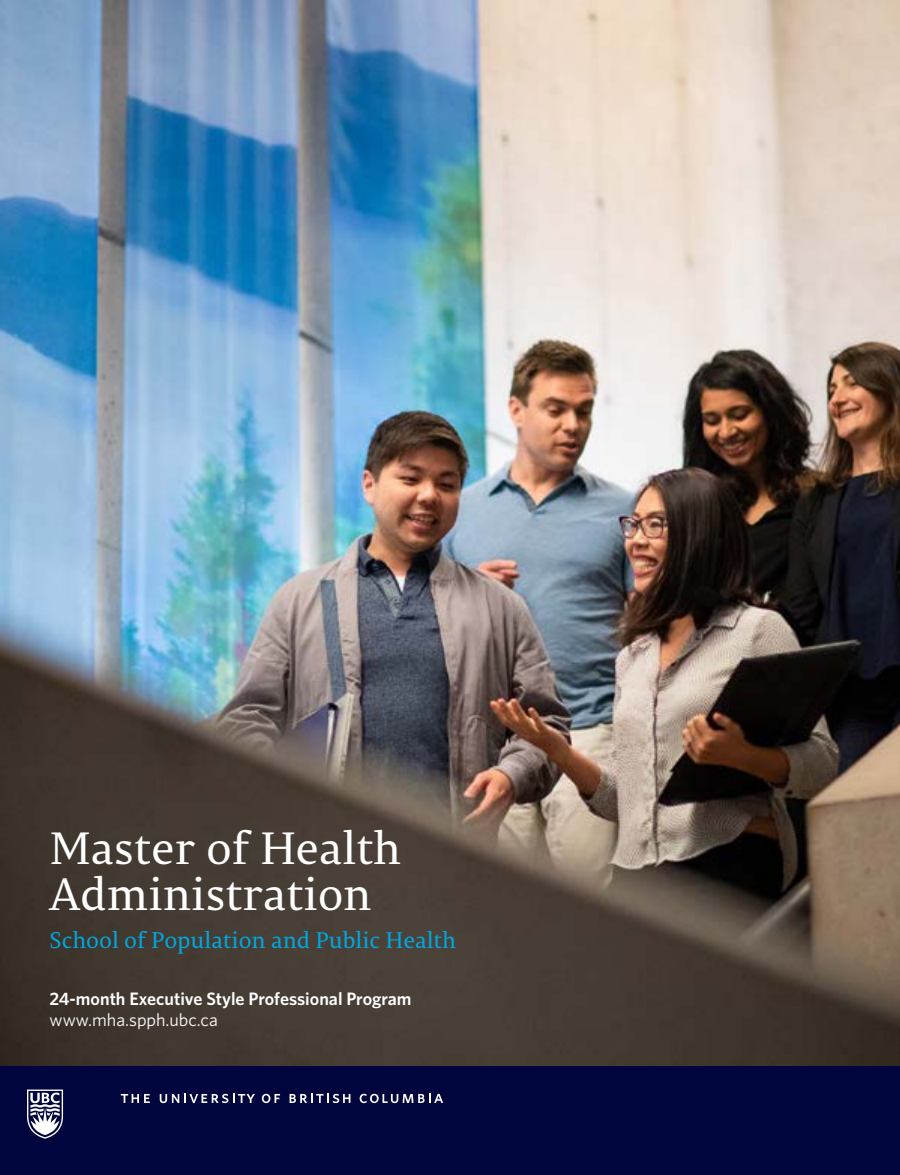
<style>
.page{position:relative;width:900px;height:1175px;background:#fff}
.page>*{position:absolute;margin:0;border:0;box-sizing:border-box;transform-origin:0 0}
.t1{font:45px/46.5px "Permian Serif Typeface";color:#fff}
.t2{font:22.5px "Permian Serif Typeface";letter-spacing:-.005em;color:#00a8e1}
.t3{font:600 18px "Whitney";color:#fff}
.t4{font:18px "Whitney";color:#fff}
</style>
<div class="page">
<img style="left:0;top:0;width:899px;height:1066px">
<div style="left:0;top:1066px;width:90px;height:108px;background:#00053e"></div>
<div style="left:91px;top:1066px;width:808px;height:108px;background:#00053e"></div>
<svg style="left:27px;top:1089px;width:36px;height:49px"></svg>
<svg style="left:121px;top:1094px;width:29px;height:8px"></svg>
<svg style="left:160px;top:1093px;width:95px;height:10px"></svg>
<svg style="left:262px;top:1093px;width:18px;height:10px"></svg>
<svg style="left:289px;top:1093px;width:61px;height:10px"></svg>
<svg style="left:359px;top:1093px;width:84px;height:10px"></svg>
<h1 class="t1" style="left:50px;top:822px;width:353px">Master of Health<br>Administration</h1>
<p class="t2" style="left:50px;top:922px;width:408px">School of Population and Public Health</p>
<p class="t3" style="left:50px;top:986px;width:363px">24-month Executive Style Professional Program</p>
<p class="t4" style="left:50px;top:1007px;width:170px">www.mha.spph.ubc.ca</p>
</div>
